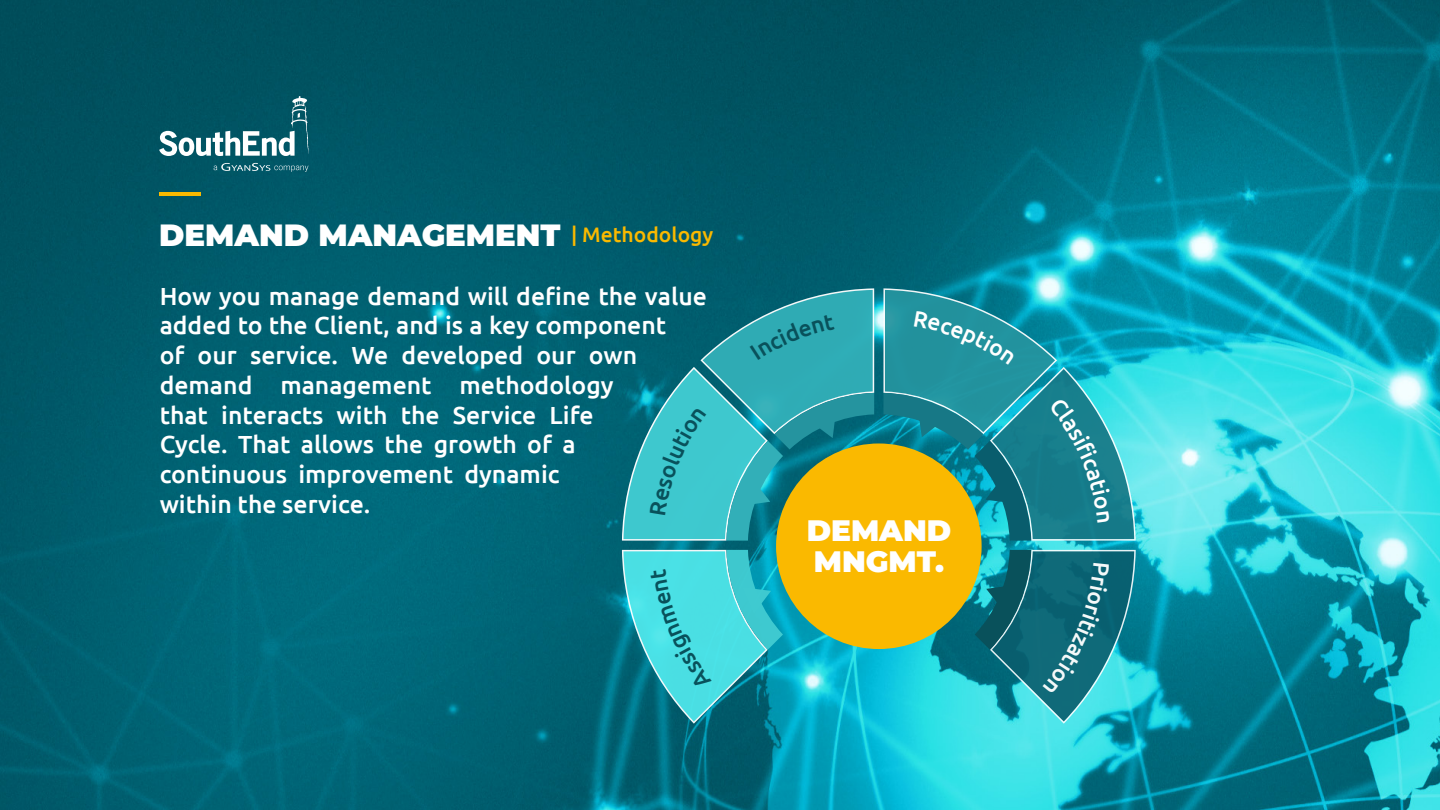
<style>
.page{position:relative;width:1440px;height:810px;background:#fff}
.page>*{position:absolute;margin:0;border:0;box-sizing:border-box;transform-origin:0 0}
.t1{font:900 30.67px "Montserrat";color:#fff}
.t2{font:900 29.55px/31.2px "Montserrat";color:#fff}
.t3{font:500 24.75px/29.7px "Ubuntu";color:#fff}
.s1{font-family:"Ubuntu";font-weight:500;font-size:21px;color:#fab900}
</style>
<div class="page">
<img style="left:0;top:0;width:1440px;height:810px">
<hr style="left:159px;top:192px;width:41px;height:4px;background:#fab900">
<div style="left:776px;top:443px;width:206px;height:206px;background:#fab900;border-radius:50%"></div>
<svg style="left:159px;top:95px;width:150px;height:61px"></svg>
<svg style="left:214px;top:163px;width:94px;height:9px"></svg>
<svg style="left:622px;top:550px;width:161px;height:174px"></svg>
<svg style="left:622px;top:288px;width:252px;height:253px"></svg>
<svg style="left:975px;top:550px;width:161px;height:174px"></svg>
<svg style="left:883px;top:288px;width:253px;height:253px"></svg>
<p class="t1" style="left:159px;top:212px;width:556px">DEMAND MANAGEMENT <span class="s1">| Methodology</span></p>
<p class="t3" style="left:160px;top:280px;width:549px">How you manage demand will define the value added to the Client, and is a key component<br>of our service. We developed our own demand management methodology<br>that interacts with the Service Life<br>Cycle. That allows the growth of a continuous improvement dynamic<br>within the service.</p>
<p class="t2" style="left:807px;top:513px;width:146px">DEMAND<br>MNGMT.</p>
</div>
